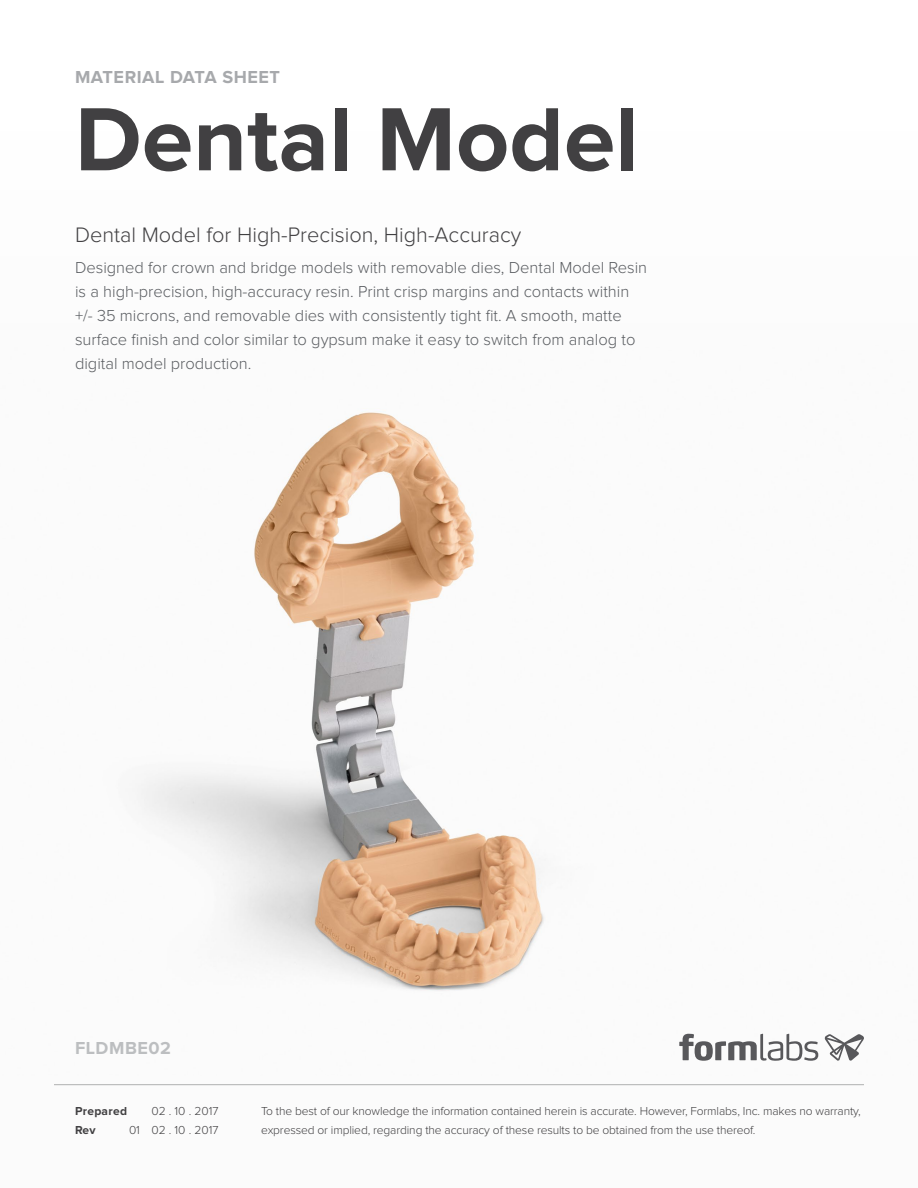
<style>
.page{position:relative;width:918px;height:1188px;background:#fff}
.page>*{position:absolute;margin:0;border:0;box-sizing:border-box;transform-origin:0 0}
.t1{font:700 93px "Proxima Nova";color:#414042}
.t2{font:300 21.75px "Proxima Nova";color:#414042}
.t3{font:700 18px "Proxima Nova";letter-spacing:.03em;color:#a7a9ac}
.t4{font:700 18px "Proxima Nova";letter-spacing:.03em;color:#bcbec0}
.t5{font:300 16.5px/24px "Proxima Nova";color:#5a5d61}
.t6{font:300 12px/19.5px "Proxima Nova";letter-spacing:-.01em;color:#414042}
.t7{font:700 12px "Proxima Nova";letter-spacing:.025em;color:#414042}
</style>
<div class="page">
<div style="left:0;top:131px;width:918px;height:1057px;background:#fbfbfb"></div>
<img style="left:152px;top:412px;width:667px;height:645px">
<svg style="left:679px;top:1034px;width:139px;height:27px"></svg>
<svg style="left:824px;top:1034px;width:40px;height:27px"></svg>
<hr style="left:54px;top:1084px;width:810px;height:1px;background:#afb1b1">
<p class="t3" style="left:75px;top:69px;width:207px">MATERIAL DATA SHEET</p>
<h1 class="t1" style="left:75px;top:97px;width:565px">Dental Model</h1>
<h2 class="t2" style="left:75px;top:225px;width:448px">Dental Model for High-Precision, High-Accuracy</h2>
<p class="t5" style="left:75px;top:256px;width:574px">Designed for crown and bridge models with removable dies, Dental Model Resin is a high-precision, high-accuracy resin. Print crisp margins and contacts within +/- 35 microns, and removable dies with consistently tight fit. A smooth, matte surface finish and color similar to gypsum make it easy to switch from analog to digital model production.</p>
<p class="t4" style="left:75px;top:1040px;width:98px">FLDMBE02</p>
<p class="t7" style="left:75px;top:1105px;width:54px">Prepared</p>
<p class="t6" style="left:152px;top:1101px;width:68px">02 . 10 . 2017</p>
<p class="t7" style="left:75px;top:1125px;width:22px">Rev</p>
<p class="t6" style="left:129px;top:1121px;width:91px">01 02 . 10 . 2017</p>
<p class="t6" style="left:261px;top:1101px;width:601px">To the best of our knowledge the information contained herein is accurate. However, Formlabs, Inc. makes no warranty, expressed or implied, regarding the accuracy of these results to be obtained from the use thereof.</p>
</div>
